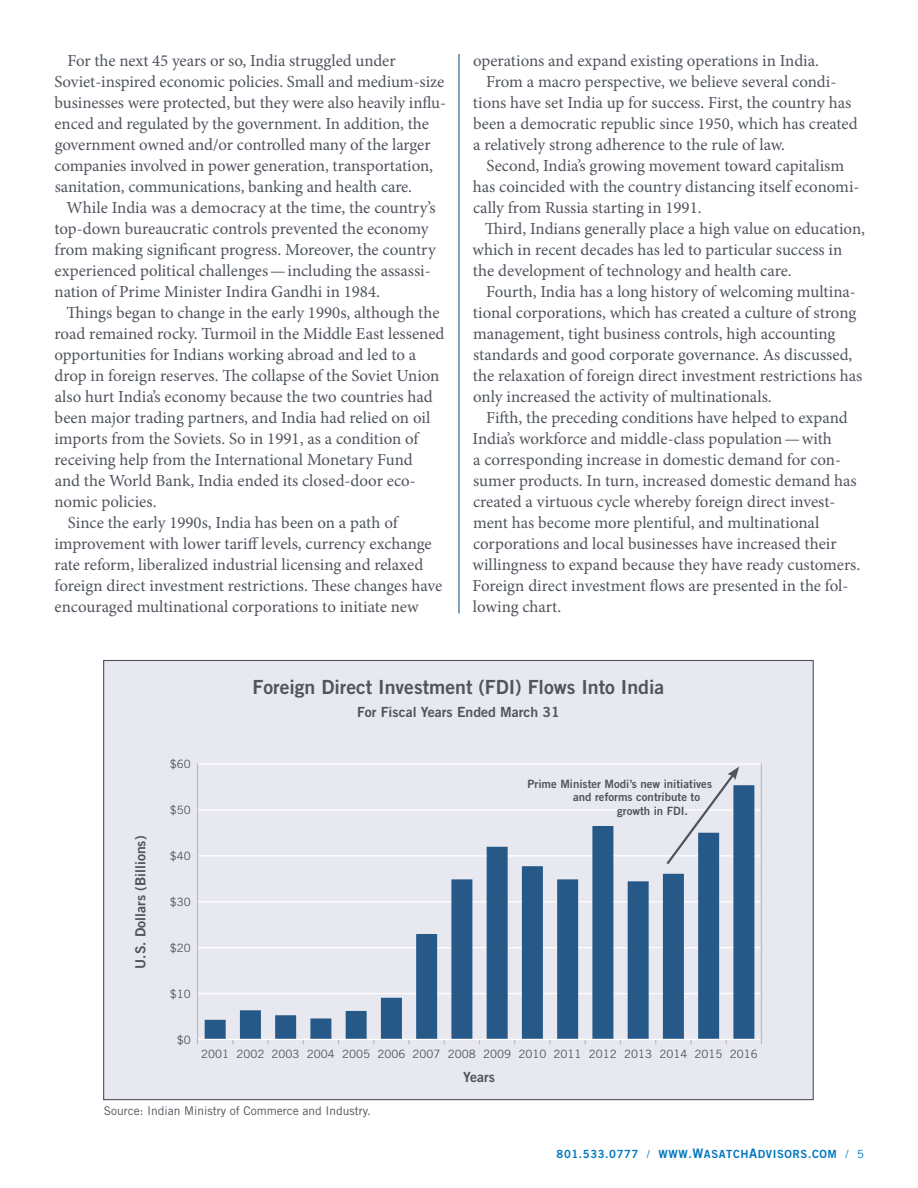
<style>
.page{position:relative;width:918px;height:1188px;background:#fff}
.page>*{position:absolute;margin:0;border:0;box-sizing:border-box;transform-origin:0 0}
.t1{font:19.5px "Trade Gothic Bold Two";color:#4f545d}
.t2{font:16.8px/21px "Minion Pro";letter-spacing:-.005em;color:#4f545d}
.t3{font:13.95px "Trade Gothic Bold Two";color:#4f545d}
.t4{font:12px "Trade Gothic";color:#4f545d}
.t5{font:11.4px "Trade Gothic";color:#4f545d}
.t6{font:11.4px "Trade Gothic Bold Two";color:#4f545d}
.t7{font:11.25px "Trade Gothic Bold Two";letter-spacing:.05em;color:#0077bf}
.s1{font-family:"Trade Gothic"}
.s2{font-size:13.2px}
</style>
<div class="page">
<hr style="left:458px;top:54px;width:2px;height:559px;background:#265988">
<div style="left:103px;top:660px;width:711px;height:440px;background:#e8e9f0;border:1px solid #4f545d"></div>
<hr style="left:198px;top:993px;width:564px;height:1px;background:#fff">
<hr style="left:198px;top:947px;width:564px;height:1px;background:#fff">
<hr style="left:198px;top:855px;width:564px;height:2px;background:#fff">
<hr style="left:198px;top:809px;width:564px;height:2px;background:#fff">
<hr style="left:198px;top:763px;width:564px;height:2px;background:#fff">
<hr style="left:198px;top:901px;width:564px;height:1px;background:#fff">
<div style="left:205px;top:1020px;width:21px;height:19px;background:#265988"></div>
<div style="left:240px;top:1010px;width:21px;height:29px;background:#265988"></div>
<div style="left:275px;top:1015px;width:21px;height:24px;background:#265988"></div>
<div style="left:310px;top:1018px;width:21px;height:21px;background:#265988"></div>
<div style="left:346px;top:1011px;width:21px;height:28px;background:#265988"></div>
<div style="left:381px;top:998px;width:21px;height:41px;background:#265988"></div>
<div style="left:416px;top:934px;width:21px;height:105px;background:#265988"></div>
<div style="left:451px;top:879px;width:21px;height:160px;background:#265988"></div>
<div style="left:487px;top:847px;width:21px;height:192px;background:#265988"></div>
<div style="left:522px;top:866px;width:21px;height:173px;background:#265988"></div>
<div style="left:557px;top:879px;width:21px;height:160px;background:#265988"></div>
<div style="left:592px;top:826px;width:21px;height:213px;background:#265988"></div>
<div style="left:628px;top:881px;width:21px;height:158px;background:#265988"></div>
<div style="left:663px;top:874px;width:21px;height:165px;background:#265988"></div>
<div style="left:698px;top:833px;width:21px;height:206px;background:#265988"></div>
<div style="left:733px;top:785px;width:21px;height:254px;background:#265988"></div>
<hr style="left:198px;top:1039px;width:564px;height:1px;background:#fff">
<hr style="left:761px;top:763px;width:1px;height:277px;background:#bcbdc0">
<hr style="left:197px;top:763px;width:1px;height:277px;background:#bcbdc0">
<svg style="left:664px;top:767px;width:75px;height:100px"></svg>
<p class="t2" style="left:54px;top:50px;width:393px;text-indent:13px">For the next 45 years or so, India struggled under Soviet-inspired economic policies. Small and medium-size businesses were protected, but they were also heavily influ&shy;enced and regulated by the government. In addition, the government owned and/or controlled many of the larger companies involved in power generation, transportation, sanitation, communications, banking and health care.</p>
<p class="t2" style="left:54px;top:197px;width:383px;text-indent:12px">While India was a democracy at the time, the country’s top-down bureaucratic controls prevented the economy from making significant progress. Moreover, the country experienced political challenges—including the assassi&shy;nation of Prime Minister Indira Gandhi in 1984.</p>
<p class="t2" style="left:66px;top:302px;width:375px">Things began to change in the early 1990s, although the</p>
<p class="t2" style="left:54px;top:323px;width:392px">road remained rocky. Turmoil in the Middle East lessened</p>
<p class="t2" style="left:55px;top:344px;width:363px">opportunities for Indians working abroad and led to a</p>
<p class="t2" style="left:55px;top:365px;width:387px">drop in foreign reserves. The collapse of the Soviet Union</p>
<p class="t2" style="left:55px;top:386px;width:380px">also hurt India’s economy because the two countries had</p>
<p class="t2" style="left:55px;top:407px;width:377px">been major trading partners, and India had relied on oil</p>
<p class="t2" style="left:54px;top:428px;width:366px">imports from the Soviets. So in 1991, as a condition of</p>
<p class="t2" style="left:54px;top:449px;width:360px">receiving help from the International Monetary Fund</p>
<p class="t2" style="left:55px;top:470px;width:363px">and the World Bank, India ended its closed-door eco-</p>
<p class="t2" style="left:54px;top:491px;width:104px">nomic policies.</p>
<p class="t2" style="left:68px;top:512px;width:331px">Since the early 1990s, India has been on a path of</p>
<p class="t2" style="left:54px;top:533px;width:379px">improvement with lower tariff levels, currency exchange</p>
<p class="t2" style="left:54px;top:554px;width:370px">rate reform, liberalized industrial licensing and relaxed</p>
<p class="t2" style="left:55px;top:575px;width:389px">foreign direct investment restrictions. These changes have</p>
<p class="t2" style="left:55px;top:596px;width:366px">encouraged multinational corporations to initiate new</p>
<p class="t2" style="left:473px;top:50px;width:348px">operations and expand existing operations in India.</p>
<p class="t2" style="left:486px;top:71px;width:352px">From a macro perspective, we believe several condi-</p>
<p class="t2" style="left:473px;top:92px;width:380px">tions have set India up for success. First, the country has</p>
<p class="t2" style="left:473px;top:113px;width:386px">been a democratic republic since 1950, which has created</p>
<p class="t2" style="left:473px;top:134px;width:313px">a relatively strong adherence to the rule of law.</p>
<p class="t2" style="left:486px;top:155px;width:359px">Second, India’s growing movement toward capitalism</p>
<p class="t2" style="left:473px;top:176px;width:388px">has coincided with the country distancing itself economi-</p>
<p class="t2" style="left:473px;top:197px;width:230px">cally from Russia starting in 1991.</p>
<p class="t2" style="left:485px;top:218px;width:382px">Third, Indians generally place a high value on education,</p>
<p class="t2" style="left:472px;top:239px;width:371px">which in recent decades has led to particular success in</p>
<p class="t2" style="left:473px;top:260px;width:320px">the development of technology and health care.</p>
<p class="t2" style="left:486px;top:281px;width:371px">Fourth, India has a long history of welcoming multina-</p>
<p class="t2" style="left:473px;top:302px;width:385px">tional corporations, which has created a culture of strong</p>
<p class="t2" style="left:473px;top:323px;width:364px">management, tight business controls, high accounting</p>
<p class="t2" style="left:473px;top:344px;width:381px">standards and good corporate governance. As discussed,</p>
<p class="t2" style="left:473px;top:365px;width:391px">the relaxation of foreign direct investment restrictions has</p>
<p class="t2" style="left:473px;top:386px;width:300px">only increased the activity of multinationals.</p>
<p class="t2" style="left:486px;top:407px;width:363px">Fifth, the preceding conditions have helped to expand</p>
<p class="t2" style="left:473px;top:428px;width:361px">India’s workforce and middle-class population—with</p>
<p class="t2" style="left:473px;top:449px;width:369px">a corresponding increase in domestic demand for con-</p>
<p class="t2" style="left:473px;top:470px;width:385px">sumer products. In turn, increased domestic demand has</p>
<p class="t2" style="left:473px;top:491px;width:364px">created a virtuous cycle whereby foreign direct invest-</p>
<p class="t2" style="left:473px;top:512px;width:348px">ment has become more plentiful, and multinational</p>
<p class="t2" style="left:473px;top:533px;width:365px">corporations and local businesses have increased their</p>
<p class="t2" style="left:472px;top:554px;width:389px">willingness to expand because they have ready customers.</p>
<p class="t2" style="left:473px;top:575px;width:378px">Foreign direct investment flows are presented in the fol-</p>
<p class="t2" style="left:473px;top:596px;width:90px">lowing chart.</p>
<p class="t3" style="left:132px;top:969px;width:135px;rotate:-90deg">U.S. Dollars (Billions)</p>
<p class="t1" style="left:253px;top:675px;width:413px">Foreign Direct Investment (FDI) Flows Into India</p>
<p class="t3" style="left:357px;top:703px;width:204px">For Fiscal Years Ended March 31</p>
<p class="t5" style="left:170px;top:757px;width:23px">$60</p>
<p class="t5" style="left:170px;top:803px;width:23px">$50</p>
<p class="t5" style="left:170px;top:849px;width:23px">$40</p>
<p class="t5" style="left:170px;top:895px;width:23px">$30</p>
<p class="t5" style="left:170px;top:941px;width:23px">$20</p>
<p class="t5" style="left:170px;top:987px;width:23px">$10</p>
<p class="t5" style="left:177px;top:1034px;width:16px">$0</p>
<p class="t6" style="left:528px;top:777px;width:186px">Prime Minister Modi’s new initiatives</p>
<p class="t6" style="left:573px;top:790px;width:128px">and reforms contribute to</p>
<p class="t6" style="left:617px;top:804px;width:72px">growth in FDI.</p>
<p class="t5" style="left:201px;top:1047px;width:558px">2001 2002 2003 2004 2005 2006 2007 2008 2009 2010 2011 2012 2013 2014 2015 2016</p>
<p class="t3" style="left:463px;top:1068px;width:33px">Years</p>
<p class="t4" style="left:104px;top:1103px;width:269px">Source: Indian Ministry of Commerce and Industry.</p>
<p class="t7" style="left:557px;top:1147px;width:309px">801.533.0777 <span class="s1">/</span> WWW.<span class="s2">W</span>ASATCH<span class="s2">A</span>DVISORS.COM <span class="s1">/ 5</span></p>
</div>
